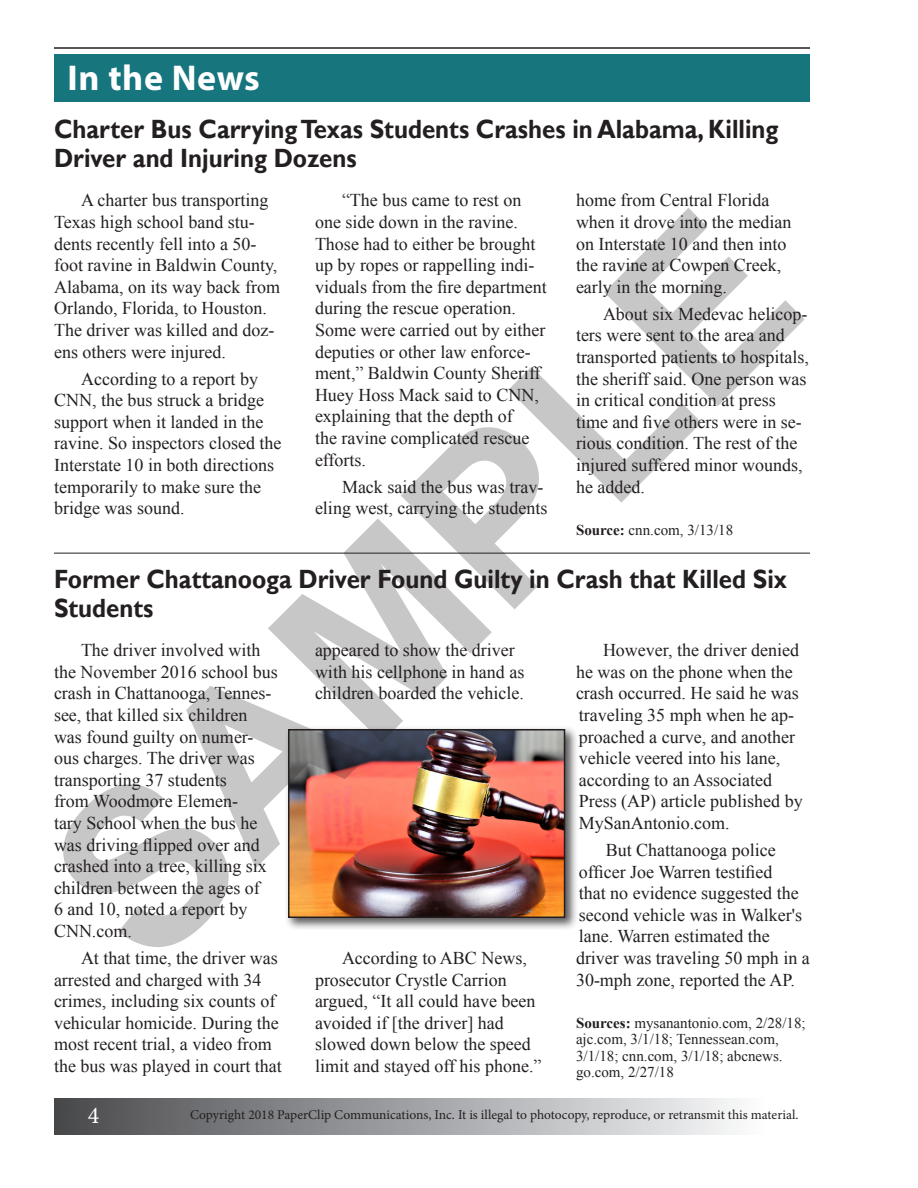
<style>
.page{position:relative;width:918px;height:1188px;background:#fff}
.page>*{position:absolute;margin:0;border:0;box-sizing:border-box;transform-origin:0 0}
.t1{font:700 225px "Arial";color:#231f20}
.Section_Header_White{font:700 36px "Myriad Pro";letter-spacing:.02em;color:#fff}
.Article_Titles{font:700 26.4px/28.8px "Gill Sans";color:#231f20;scale:.91 1}
.t2{font:24px "Minion Pro";color:#fff}
.Body{font:18px/21.6px "Times New Roman";color:#231f20}
.Source{font:15px/16.5px "Times New Roman";color:#231f20}
.t3{font:13.5px "Minion Pro";color:#231f20}
.s1{font-weight:700}
</style>
<div class="page">
<hr style="left:54px;top:47px;width:756px;height:2px;background:#231f20">
<div style="left:54px;top:1099px;width:756px;height:36px;background:linear-gradient(to right,#48494d,#fff)"></div>
<div style="left:54px;top:54px;width:756px;height:48px;background:#17757e"></div>
<hr style="left:54px;top:553px;width:756px;height:1px;background:#231f20">
<div style="left:285px;top:726px;width:293px;height:205px;background:#231f20;opacity:.75"></div>
<img style="left:291px;top:732px;width:271px;height:183px">
<div style="left:288px;top:729px;width:277px;height:189px;border:2px solid #231f20"></div>
<p class="Section_Header_White" style="left:68px;top:54px;width:194px">In the News</p>
<p class="Article_Titles" style="left:54px;top:115px;width:798px">Charter Bus Carrying Texas Students Crashes in Alabama, Killing<br>Driver and Injuring Dozens</p>
<p class="Body" style="left:54px;top:189px;width:227px;text-indent:27px">A charter bus transporting<br>Texas high school band stu&shy;dents recently fell into a 50- foot ravine in Baldwin County,<br>Alabama, on its way back from<br>Orlando, Florida, to Houston.<br>The driver was killed and doz&shy;ens others were injured.</p>
<p class="Body" style="left:54px;top:367px;width:229px;text-indent:27px">According to a report by<br>CNN, the bus struck a bridge support when it landed in the ravine. So inspectors closed the<br>Interstate 10 in both directions temporarily to make sure the bridge was sound.</p>
<p class="Body" style="left:315px;top:189px;width:233px;text-indent:27px">“The bus came to rest on one side down in the ravine.<br>Those had to either be brought up by ropes or rappelling indi&shy;viduals from the fire department during the rescue operation.<br>Some were carried out by either deputies or other law enforce&shy;ment,” Baldwin County Sheriff<br>Huey Hoss Mack said to CNN, explaining that the depth of<br>the ravine complicated rescue efforts.</p>
<p class="Body" style="left:315px;top:475px;width:234px;text-align:right">Mack said the bus was trav&shy;eling west, carrying the students</p>
<p class="Body" style="left:576px;top:189px;width:217px">home from Central Florida when it drove into the median on Interstate 10 and then into the ravine at Cowpen Creek, early in the morning.</p>
<p class="Body" style="left:576px;top:303px;width:234px;text-indent:27px">About six Medevac helicop&shy;ters were sent to the area and transported patients to hospitals, the sheriff said. One person was in critical condition at press time and five others were in se&shy;rious condition. The rest of the injured suffered minor wounds, he added.</p>
<p class="Source" style="left:576px;top:521px;width:159px"><span class="s1">Source:</span> cnn.com, 3/13/18</p>
<h1 class="t1" style="left:-12px;top:813px;width:939px;rotate:-45deg">SAMPLE</h1>
<p class="Article_Titles" style="left:54px;top:565px;width:807px">Former Chattanooga Driver Found Guilty in Crash that Killed Six<br>Students</p>
<p class="Body" style="left:315px;top:639px;width:211px">appeared to show the driver with his cellphone in hand as children boarded the vehicle.</p>
<p class="Body" style="left:54px;top:639px;width:225px;text-indent:27px">The driver involved with the November 2016 school bus crash in Chattanooga, Tennes&shy;see, that killed six children was found guilty on numer&shy;ous charges. The driver was transporting 37 students<br>from Woodmore Elemen-<br>tary School when the bus he was driving flipped over and crashed into a tree, killing six children between the ages of<br>6 and 10, noted a report by<br>CNN.com.</p>
<p class="Body" style="left:54px;top:947px;width:229px;text-indent:27px">At that time, the driver was arrested and charged with 34 crimes, including six counts of vehicular homicide. During the most recent trial, a video from the bus was played in court that</p>
<p class="Body" style="left:576px;top:639px;width:228px;text-indent:27px">However, the driver denied he was on the phone when the crash occurred. He said he was traveling 35 mph when he ap&shy;proached a curve, and another vehicle veered into his lane, according to an Associated<br>Press (AP) article published by<br>MySanAntonio.com.</p>
<p class="Body" style="left:576px;top:839px;width:235px;text-indent:30px">But Chattanooga police officer Joe Warren testified<br>that no evidence suggested the second vehicle was in Walker's lane. Warren estimated the driver was traveling 50 mph in a<br>30-mph zone, reported the AP.</p>
<p class="Source" style="left:576px;top:1014px;width:231px"><span class="s1">Sources:</span> mysanantonio.com, 2/28/18; ajc.com, 3/1/18; Tennessean.com,<br>3/1/18; cnn.com, 3/1/18; abcnews. go.com, 2/27/18</p>
<p class="Body" style="left:315px;top:947px;width:228px;text-indent:27px">According to ABC News, prosecutor Crystle Carrion argued, “It all could have been avoided if [the driver] had slowed down below the speed limit and stayed off his phone.”</p>
<h3 class="t2" style="left:88px;top:1099px;width:13px">4</h3>
<p class="t3" style="left:190px;top:1105px;width:610px">Copyright 2018 PaperClip Communications, Inc. It is illegal to photocopy, reproduce, or retransmit this material.</p>
</div>
